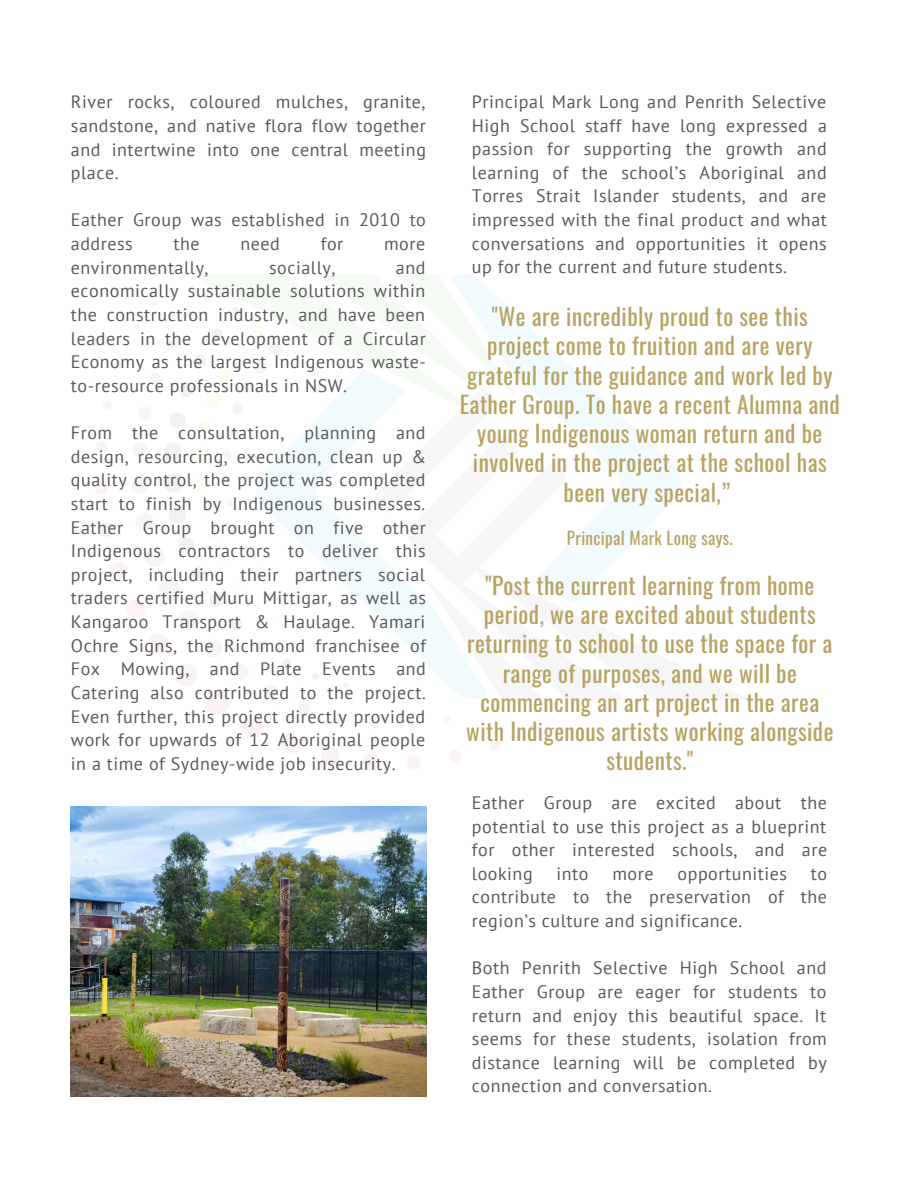
<style>
.page{position:relative;width:918px;height:1188px;background:#fff}
.page>*{position:absolute;margin:0;border:0;box-sizing:border-box;transform-origin:0 0}
.t1{font:23.25px/29.2px "Oswald";letter-spacing:.02em;color:#b8a262;text-align:center}
.t2{font:18px/23.7px "PT Sans";letter-spacing:.03em;color:#595959;text-align:justify}
.t3{font:17.25px "Oswald";letter-spacing:.02em;color:#b8a262}
</style>
<div class="page">
<img style="left:71px;top:806px;width:355px;height:290px">
<p class="t2" style="left:71px;top:90px;width:357px">River rocks, coloured mulches, granite, sandstone, and native flora flow together and intertwine into one central meeting place.</p>
<p class="t2" style="left:71px;top:208px;width:357px">Eather Group was established in 2010 to address</p>
<p class="t2" style="left:174px;top:232px;width:28px">the</p>
<p class="t2" style="left:241px;top:232px;width:41px">need</p>
<p class="t2" style="left:321px;top:232px;width:24px">for</p>
<p class="t2" style="left:384px;top:232px;width:43px">more</p>
<p class="t2" style="left:71px;top:255px;width:139px">environmentally,</p>
<p class="t2" style="left:269px;top:255px;width:68px">socially,</p>
<p class="t2" style="left:71px;top:255px;width:357px;text-indent:325px">and economically sustainable solutions within the construction industry, and have been leaders in the development of a Circular Economy as the largest Indigenous waste&shy;to-resource professionals in NSW.</p>
<p class="t2" style="left:71px;top:421px;width:357px">From the consultation, planning and design, resourcing, execution, clean up &amp; quality control, the project was completed start to finish by Indigenous businesses.<br>Eather Group brought on five other Indigenous contractors to deliver this project, including their partners social traders certified Muru Mittigar, as well as Kangaroo Transport &amp; Haulage. Yamari Ochre Signs, the Richmond franchisee of Fox Mowing, and Plate Events and Catering also contributed to the project.<br>Even further, this project directly provided work for upwards of 12 Aboriginal people in a time of Sydney-wide job insecurity.</p>
<p class="t2" style="left:472px;top:89px;width:357px">Principal Mark Long and Penrith Selective High School staff have long expressed a passion for supporting the growth and learning of the school’s Aboriginal and Torres Strait Islander students, and are impressed with the final product and what conversations and opportunities it opens up for the current and future students.</p>
<p class="t1" style="left:460px;top:301px;width:382px">"We are incredibly proud to see this project come to fruition and are very grateful for the guidance and work led by Eather Group. To have a recent Alumna and young Indigenous woman return and be involved in the project at the school has been very special,”</p>
<p class="t3" style="left:567px;top:525px;width:167px">Principal Mark Long says.</p>
<p class="t1" style="left:466px;top:570px;width:369px">"Post the current learning from home period, we are excited about students returning to school to use the space for a range of purposes, and we will be commencing an art project in the area with Indigenous artists working alongside students."</p>
<p class="t2" style="left:472px;top:790px;width:357px">Eather Group are excited about the potential to use this project as a blueprint for other interested schools, and are looking</p>
<p class="t2" style="left:557px;top:861px;width:34px">into</p>
<p class="t2" style="left:613px;top:861px;width:43px">more</p>
<p class="t2" style="left:678px;top:861px;width:111px">opportunities</p>
<p class="t2" style="left:472px;top:861px;width:357px;text-indent:339px">to contribute to the preservation of the region’s culture and significance.</p>
<p class="t2" style="left:472px;top:956px;width:356px">Both Penrith Selective High School and Eather Group are eager for students to return and enjoy this beautiful space. It seems for these students, isolation from distance learning will be completed by connection and conversation.</p>
</div>
